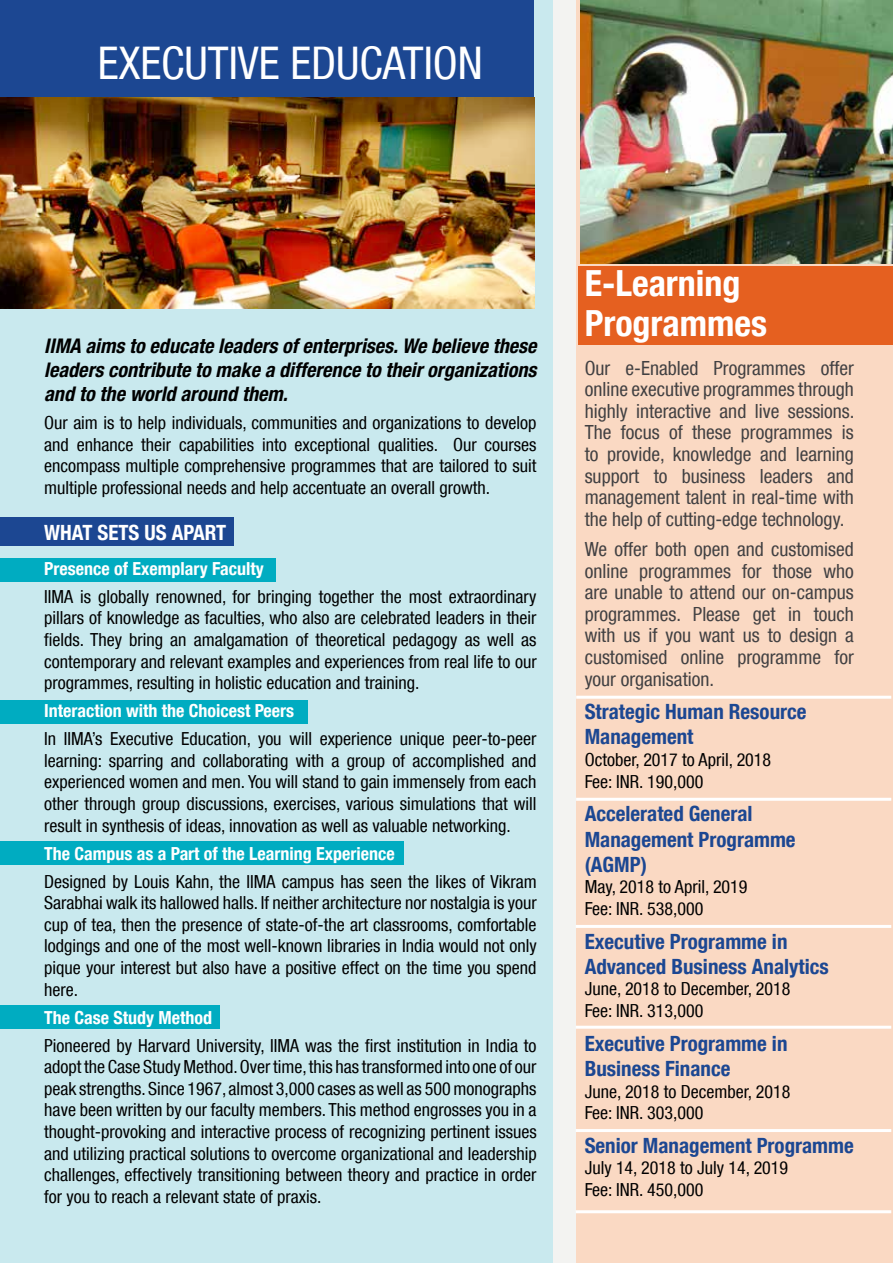
<style>
.page{position:relative;width:893px;height:1263px;background:#f3f3f1}
.page>*{position:absolute;margin:0;border:0;box-sizing:border-box;transform-origin:0 0}
.t1{font:condensed 45px "Helvetica Neue LT Com";color:#fff}
.t2{font:700 condensed 36px/40.2px "Helvetica Neue LT Com";color:#fff}
.t3{font:700 condensed 21px/25.2px "Helvetica Neue LT Com";color:#1c4792}
.t4{font:700 condensed 21px "Helvetica Neue LT Com";color:#fff}
.t5{font:italic 700 condensed 20.25px/24.3px "Helvetica Neue LT Com";color:#000;text-align:justify}
.t6{font:condensed 19.5px/21.6px "Helvetica Neue LT Com";color:#414042;text-align:justify}
.t7{font:condensed 18px/21.6px "Helvetica Neue LT Com";color:#000;text-align:justify}
.t8{font:700 condensed 18px "Helvetica Neue LT Com";color:#fff}
</style>
<div class="page">
<div style="left:0;top:0;width:553px;height:1263px;background:#c9e9ee"></div>
<div style="left:576px;top:0;width:317px;height:1263px;background:#fad9c3"></div>
<div style="left:0;top:0;width:533px;height:121px;background:#1c4792"></div>
<div style="left:0;top:517px;width:233px;height:29px;background:#1c4792"></div>
<div style="left:0;top:558px;width:275px;height:24px;background:#00acc1"></div>
<div style="left:0;top:700px;width:307px;height:24px;background:#00acc1"></div>
<div style="left:0;top:841px;width:404px;height:24px;background:#00acc1"></div>
<div style="left:0;top:1005px;width:219px;height:23px;background:#00acc1"></div>
<img style="left:0;top:98px;width:534px;height:210px">
<img style="left:580px;top:0;width:312px;height:264px">
<div style="left:578px;top:266px;width:315px;height:78px;background:#e56020"></div>
<hr style="left:576px;top:798px;width:315px;height:3px;background:#fff">
<hr style="left:576px;top:696px;width:315px;height:3px;background:#fff">
<hr style="left:576px;top:925px;width:315px;height:3px;background:#fff">
<hr style="left:576px;top:1026px;width:315px;height:3px;background:#fff">
<hr style="left:576px;top:1129px;width:315px;height:3px;background:#fff">
<hr style="left:576px;top:1210px;width:315px;height:3px;background:#fff">
<h1 class="t1" style="left:98px;top:36px;width:387px">EXECUTIVE EDUCATION</h1>
<p class="t5" style="left:44px;top:333px;width:494px">IIMA aims to educate leaders of enterprises. We believe these leaders contribute to make a difference to their organizations and to the world around them.</p>
<p class="t7" style="left:44px;top:412px;width:494px">Our aim is to help individuals, communities and organizations to develop and enhance their capabilities into exceptional qualities. Our courses encompass multiple comprehensive programmes that are tailored to suit multiple professional needs and help accentuate an overall growth.</p>
<p class="t4" style="left:44px;top:520px;width:184px">WHAT SETS US APART</p>
<p class="t8" style="left:44px;top:558px;width:221px">Presence of Exemplary Faculty</p>
<p class="t7" style="left:44px;top:585px;width:494px">IIMA is globally renowned, for bringing together the most extraordinary pillars of knowledge as faculties, who also are celebrated leaders in their fields. They bring an amalgamation of theoretical pedagogy as well as contemporary and relevant examples and experiences from real life to our programmes, resulting in holistic education and training.</p>
<p class="t8" style="left:44px;top:700px;width:252px">Interaction with the Choicest Peers</p>
<p class="t7" style="left:44px;top:728px;width:494px">In IIMA’s Executive Education, you will experience unique peer-to-peer learning: sparring and collaborating with a group of accomplished and experienced women and men. You will stand to gain immensely from each other through group discussions, exercises, various simulations that will result in synthesis of ideas, innovation as well as valuable networking.</p>
<p class="t8" style="left:44px;top:842px;width:352px">The Campus as a Part of the Learning Experience</p>
<p class="t7" style="left:44px;top:870px;width:494px">Designed by Louis Kahn, the IIMA campus has seen the likes of Vikram Sarabhai walk its hallowed halls. If neither architecture nor nostalgia is your cup of tea, then the presence of state-of-the art classrooms, comfortable lodgings and one of the most well-known libraries in India would not only pique your interest but also have a positive effect on the time you spend here.</p>
<p class="t8" style="left:44px;top:1006px;width:169px">The Case Study Method</p>
<p class="t7" style="left:44px;top:1034px;width:494px">Pioneered by Harvard University, IIMA was the first institution in India to adopt the Case Study Method. Over time, this has transformed into one of our peak strengths. Since 1967, almost 3,000 cases as well as 500 monographs have been written by our faculty members. This method engrosses you in a thought-provoking and interactive process of recognizing pertinent issues and utilizing practical solutions to overcome organizational and leadership challenges, effectively transitioning between theory and practice in order for you to reach a relevant state of praxis.</p>
<h2 class="t2" style="left:585px;top:263px;width:184px">E-Learning<br>Programmes</h2>
<p class="t6" style="left:585px;top:357px;width:271px">Our e-Enabled Programmes offer online executive programmes through highly interactive and live sessions.<br>The focus of these programmes is to provide, knowledge and learning support to business leaders and management talent in real-time with the help of cutting-edge technology.</p>
<p class="t6" style="left:585px;top:538px;width:271px">We offer both open and customised online programmes for those who are unable to attend our on-campus programmes. Please get in touch with us if you want us to design a customised online programme for your organisation.</p>
<p class="t3" style="left:585px;top:699px;width:223px">Strategic Human Resource<br>Management</p>
<p class="t7" style="left:585px;top:749px;width:188px">October, 2017 to April, 2018<br>Fee: INR. 190,000</p>
<p class="t3" style="left:585px;top:801px;width:212px">Accelerated General<br>Management Programme (AGMP)</p>
<p class="t7" style="left:585px;top:876px;width:164px">May, 2018 to April, 2019<br>Fee: INR. 538,000</p>
<p class="t3" style="left:585px;top:929px;width:246px">Executive Programme in<br>Advanced Business Analytics</p>
<p class="t7" style="left:585px;top:978px;width:207px">June, 2018 to December, 2018<br>Fee: INR. 313,000</p>
<p class="t3" style="left:585px;top:1031px;width:204px">Executive Programme in<br>Business Finance</p>
<p class="t7" style="left:585px;top:1080px;width:207px">June, 2018 to December, 2018<br>Fee: INR. 303,000</p>
<p class="t3" style="left:585px;top:1133px;width:271px">Senior Management Programme</p>
<p class="t7" style="left:585px;top:1157px;width:205px">July 14, 2018 to July 14, 2019<br>Fee: INR. 450,000</p>
</div>
